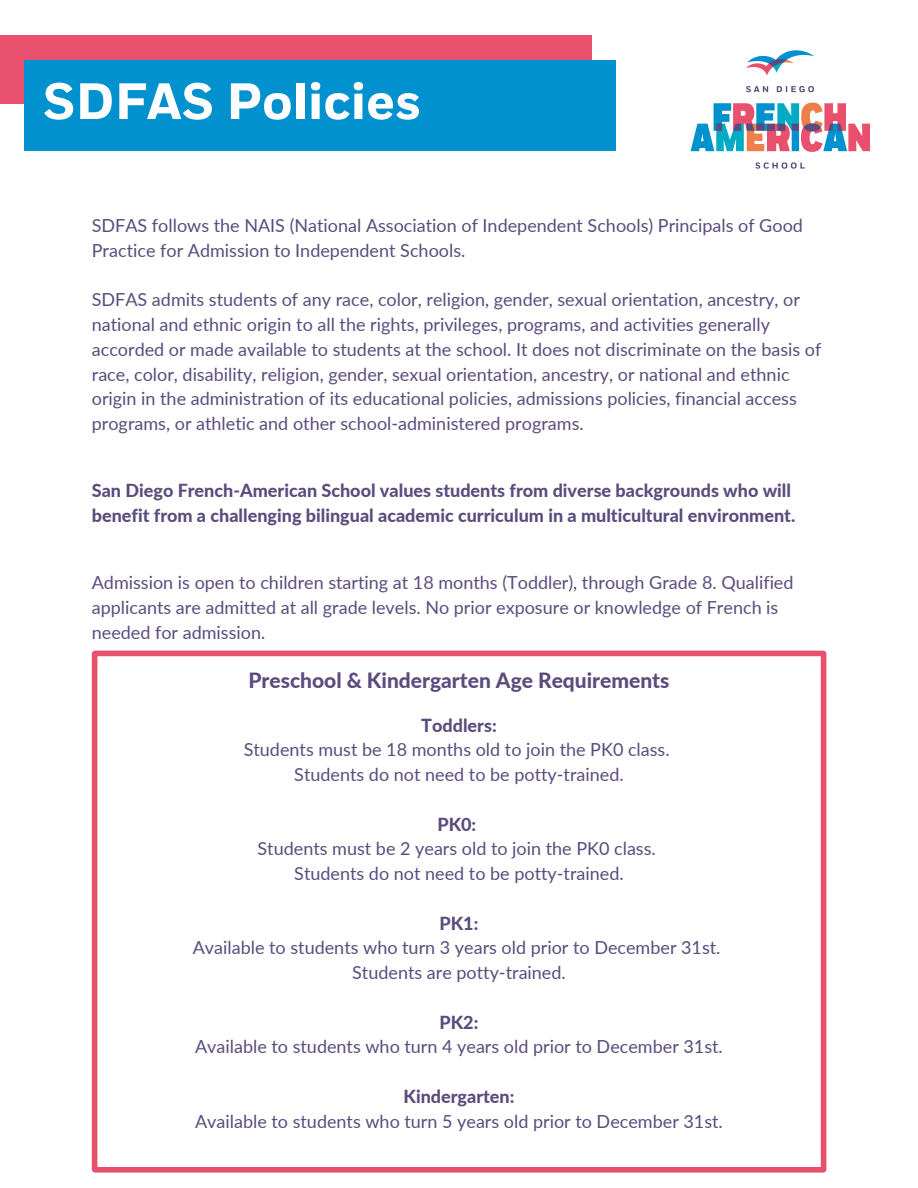
<style>
.page{position:relative;width:918px;height:1188px;background:#fff}
.page>*{position:absolute;margin:0;border:0;box-sizing:border-box;transform-origin:0 0}
.t1{font:700 51px "Fort";color:#fff}
.t2{font:800 21px "Lato";color:#5b4c7d}
.t3{font:18px/24.8px "Lato";color:#5b4c7d}
.t4{font:800 18px/24.8px "Lato";color:#5b4c7d}
</style>
<div class="page">
<div style="left:0;top:35px;width:592px;height:69px;background:#e9506e"></div>
<div style="left:24px;top:60px;width:592px;height:91px;background:#0091ce"></div>
<svg style="left:92px;top:651px;width:734px;height:522px"></svg>
<img style="left:690px;top:50px;width:180px;height:119px">
<h1 class="t1" style="left:43px;top:69px;width:380px">SDFAS Policies</h1>
<p class="t3" style="left:92px;top:213px;width:713px">SDFAS follows the NAIS (National Association of Independent Schools) Principals of Good<br>Practice for Admission to Independent Schools.</p>
<p class="t3" style="left:92px;top:287px;width:731px">SDFAS admits students of any race, color, religion, gender, sexual orientation, ancestry, or national and ethnic origin to all the rights, privileges, programs, and activities generally accorded or made available to students at the school. It does not discriminate on the basis of race, color, disability, religion, gender, sexual orientation, ancestry, or national and ethnic origin in the administration of its educational policies, admissions policies, financial access programs, or athletic and other school-administered programs.</p>
<p class="t4" style="left:92px;top:478px;width:705px">San Diego French-American School values students from diverse backgrounds who will benefit from a challenging bilingual academic curriculum in a multicultural environment.</p>
<p class="t3" style="left:92px;top:570px;width:703px">Admission is open to children starting at 18 months (Toddler), through Grade 8. Qualified applicants are admitted at all grade levels. No prior exposure or knowledge of French is needed for admission.</p>
<p class="t2" style="left:248px;top:667px;width:422px">Preschool &amp; Kindergarten Age Requirements</p>
<p class="t4" style="left:421px;top:712px;width:77px">Toddlers:</p>
<p class="t3" style="left:244px;top:737px;width:427px;text-align:center">Students must be 18 months old to join the PK0 class.<br>Students do not need to be potty-trained.</p>
<p class="t4" style="left:437px;top:811px;width:40px">PK0:</p>
<p class="t3" style="left:258px;top:836px;width:400px;text-align:center">Students must be 2 years old to join the PK0 class.<br>Students do not need to be potty-trained.</p>
<p class="t4" style="left:440px;top:910px;width:40px">PK1:</p>
<p class="t3" style="left:193px;top:935px;width:529px;text-align:center">Available to students who turn 3 years old prior to December 31st.<br>Students are potty-trained.</p>
<p class="t4" style="left:440px;top:1009px;width:40px">PK2:</p>
<p class="t3" style="left:195px;top:1034px;width:529px">Available to students who turn 4 years old prior to December 31st.</p>
<p class="t4" style="left:403px;top:1084px;width:113px">Kindergarten:</p>
<p class="t3" style="left:195px;top:1108px;width:529px">Available to students who turn 5 years old prior to December 31st.</p>
</div>
